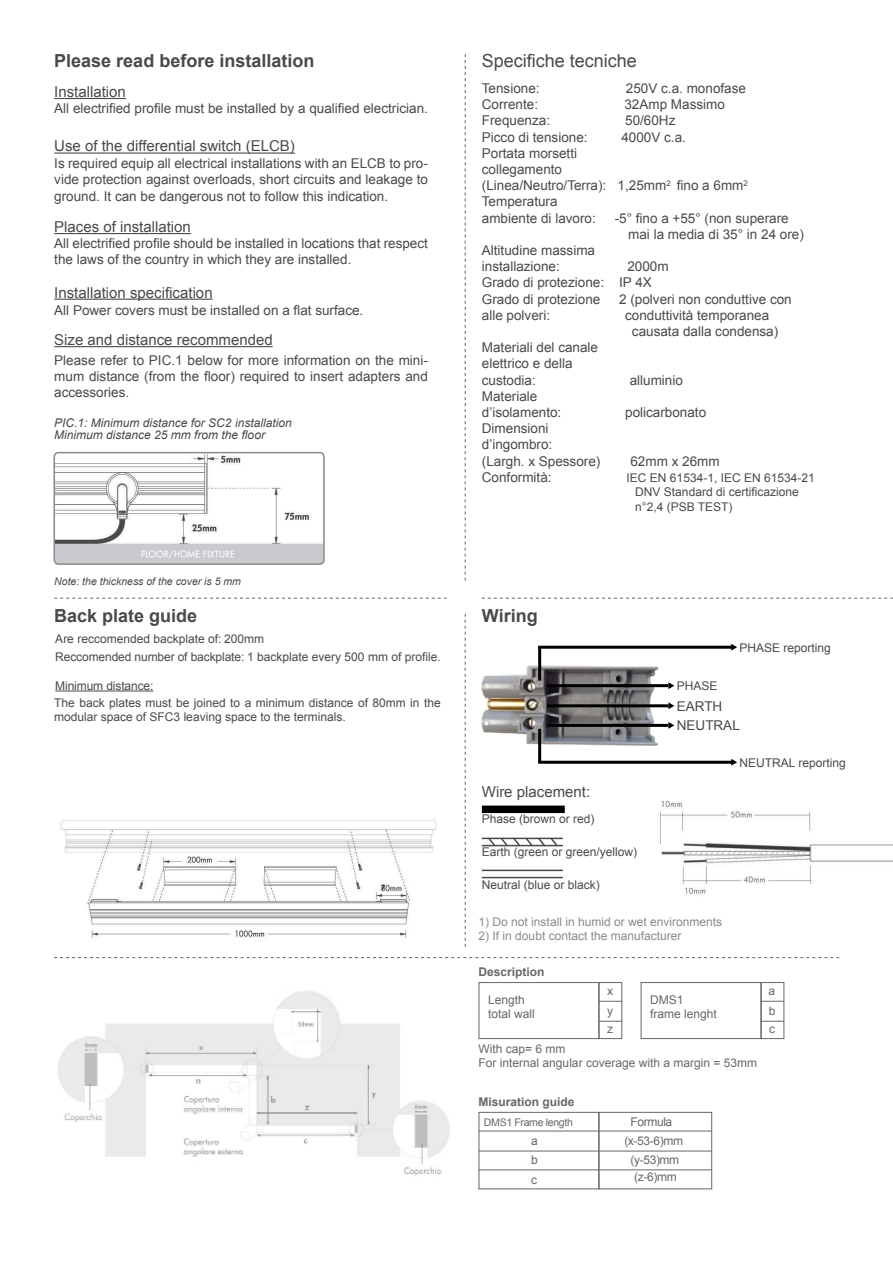
<style>
.page{position:relative;width:893px;height:1263px;background:#fff}
.page>*{position:absolute;margin:0;border:0;box-sizing:border-box;transform-origin:0 0}
.t1{font:700 18px "Arial";color:#494949}
.t2{font:18px "Arial";color:#494949}
.t3{font:15px "Arial";color:#494949}
.t4{font:13.5px/16.2px "Arial";color:#494949}
.t5{font:12px/14.4px "Arial";color:#494949}
.t6{font:12px/14.4px "Arial";color:#666769}
.t7{font:12px "Arial";color:#898a8c}
.t8{font:italic 12px/12px "Arial";color:#494949}
.t9{font:700 12px "Arial";color:#666769}
.t10{font:12px "Arial";letter-spacing:-.03em;color:#666769}
.t11{font:italic 10.5px "Arial";color:#494949}
.t12{font:10.5px "Arial";letter-spacing:-.03em;color:#666769}
.t13{font:7.5px "Arial";color:#000}
</style>
<div class="page">
<div style="left:479px;top:982px;width:120px;height:57px;border:1px solid #666769"></div>
<div style="left:479px;top:1112px;width:120px;height:77px;border:1px solid #666769"></div>
<div style="left:641px;top:982px;width:121px;height:57px;border:1px solid #666769"></div>
<div style="left:598px;top:982px;width:24px;height:57px;border:1px solid #666769"></div>
<div style="left:598px;top:1112px;width:114px;height:77px;border:1px solid #666769"></div>
<div style="left:760px;top:982px;width:24px;height:57px;border:1px solid #666769"></div>
<hr style="left:54px;top:98px;width:72px;height:1px;background:#494949">
<hr style="left:55px;top:690px;width:98px;height:1px;background:#494949">
<hr style="left:54px;top:153px;width:241px;height:1px;background:#494949">
<hr style="left:54px;top:233px;width:137px;height:1px;background:#494949">
<hr style="left:54px;top:299px;width:159px;height:1px;background:#494949">
<hr style="left:54px;top:346px;width:219px;height:1px;background:#494949">
<img style="left:54px;top:453px;width:268px;height:111px">
<div style="left:54px;top:452px;width:271px;height:113px;border:2px solid #898a8c;border-radius:4px"></div>
<svg style="left:465px;top:54px;width:1px;height:527px"></svg>
<svg style="left:465px;top:614px;width:1px;height:333px"></svg>
<svg style="left:54px;top:598px;width:393px;height:1px"></svg>
<svg style="left:54px;top:957px;width:785px;height:1px"></svg>
<svg style="left:482px;top:598px;width:411px;height:1px"></svg>
<img style="left:61px;top:820px;width:376px;height:118px">
<img style="left:482px;top:665px;width:176px;height:80px">
<hr style="left:547px;top:684px;width:121px;height:3px;background:#000">
<hr style="left:538px;top:646px;width:194px;height:3px;background:#000">
<hr style="left:538px;top:761px;width:194px;height:3px;background:#000">
<div style="left:482px;top:805px;width:83px;height:8px;background:#000"></div>
<hr style="left:538px;top:647px;width:3px;height:34px;background:#000">
<hr style="left:538px;top:729px;width:3px;height:33px;background:#000">
<hr style="left:547px;top:704px;width:121px;height:3px;background:#000">
<hr style="left:547px;top:724px;width:121px;height:3px;background:#000">
<svg style="left:668px;top:682px;width:6px;height:7px"></svg>
<svg style="left:731px;top:644px;width:6px;height:7px"></svg>
<svg style="left:731px;top:759px;width:6px;height:7px"></svg>
<svg style="left:668px;top:702px;width:6px;height:7px"></svg>
<svg style="left:668px;top:722px;width:6px;height:7px"></svg>
<hr style="left:482px;top:838px;width:81px;height:1px;background:#494949">
<hr style="left:482px;top:845px;width:81px;height:1px;background:#494949">
<svg style="left:487px;top:837px;width:72px;height:10px"></svg>
<hr style="left:482px;top:870px;width:81px;height:1px;background:#494949">
<hr style="left:482px;top:877px;width:81px;height:1px;background:#494949">
<img style="left:660px;top:801px;width:233px;height:93px">
<svg style="left:598px;top:1001px;width:24px;height:1px"></svg>
<hr style="left:479px;top:1131px;width:233px;height:1px;background:#666769">
<svg style="left:760px;top:1001px;width:24px;height:1px"></svg>
<svg style="left:598px;top:1021px;width:24px;height:1px"></svg>
<hr style="left:479px;top:1151px;width:233px;height:1px;background:#666769">
<hr style="left:479px;top:1169px;width:233px;height:1px;background:#666769">
<svg style="left:760px;top:1021px;width:24px;height:1px"></svg>
<img style="left:58px;top:991px;width:392px;height:185px">
<h1 class="t1" style="left:54px;top:49px;width:262px">Please read before installation</h1>
<h1 class="t2" style="left:482px;top:49px;width:157px">Specifiche tecniche</h1>
<p class="t3" style="left:54px;top:82px;width:73px">Installation</p>
<p class="t4" style="left:54px;top:100px;width:375px">All electrified profile must be installed by a qualified electrician.</p>
<p class="t3" style="left:54px;top:136px;width:242px">Use of the differential switch (ELCB)</p>
<p class="t4" style="left:54px;top:155px;width:375px;text-align:justify">Is required equip all electrical installations with an ELCB to pro&shy;vide protection against overloads, short circuits and leakage to ground. It can be dangerous not to follow this indication.</p>
<p class="t3" style="left:54px;top:217px;width:138px">Places of installation</p>
<p class="t4" style="left:54px;top:235px;width:375px">All electrified profile should be installed in locations that respect the laws of the country in which they are installed.</p>
<p class="t4" style="left:54px;top:302px;width:311px">All Power covers must be installed on a flat surface.</p>
<p class="t4" style="left:54px;top:352px;width:375px;text-align:justify">Please refer to PIC.1 below for more information on the mini&shy;mum distance (from the floor) required to insert adapters and accessories.</p>
<p class="t3" style="left:54px;top:282px;width:160px">Installation specification</p>
<p class="t3" style="left:54px;top:330px;width:220px">Size and distance recommended</p>
<p class="t8" style="left:54px;top:417px;width:239px">PIC.1: Minimum distance for SC2 installation<br>Minimum distance 25 mm from the floor</p>
<p class="t11" style="left:54px;top:575px;width:188px">Note: the thickness of the cover is 5 mm</p>
<p class="t4" style="left:482px;top:80px;width:59px">Tensione:</p>
<p class="t4" style="left:626px;top:80px;width:122px">250V c.a. monofase</p>
<p class="t4" style="left:482px;top:96px;width:58px">Corrente:</p>
<p class="t4" style="left:624px;top:96px;width:102px">32Amp Massimo</p>
<p class="t4" style="left:482px;top:113px;width:70px">Frequenza:</p>
<p class="t4" style="left:625px;top:113px;width:52px">50/60Hz</p>
<p class="t4" style="left:482px;top:129px;width:107px">Picco di tensione:</p>
<p class="t4" style="left:621px;top:129px;width:66px">4000V c.a.</p>
<p class="t4" style="left:482px;top:145px;width:268px">Portata morsetti<br>collegamento<br>(Linea/Neutro/Terra): 1,25mm<sup>2</sup> fino a 6mm<sup>2<br></sup>Temperatura<br>ambiente di lavoro:</p>
<p class="t4" style="left:628px;top:210px;width:177px;text-indent:-14px">-5° fino a +55° (non superare mai la media di 35° in 24 ore)</p>
<p class="t4" style="left:482px;top:242px;width:115px">Altitudine massima installazione:</p>
<p class="t4" style="left:482px;top:258px;width:188px;text-indent:146px">2000m<br>Grado di protezione: IP 4X<br>Grado di protezione</p>
<p class="t4" style="left:619px;top:291px;width:174px">2 (polveri non conduttive con</p>
<p class="t4" style="left:482px;top:307px;width:70px">alle polveri:</p>
<p class="t4" style="left:632px;top:307px;width:148px;text-indent:-7px">conduttività temporanea causata dalla condensa)</p>
<p class="t4" style="left:482px;top:339px;width:118px">Materiali del canale elettrico e della custodia:</p>
<p class="t4" style="left:630px;top:372px;width:55px">alluminio</p>
<p class="t4" style="left:482px;top:388px;width:81px">Materiale d’isolamento:</p>
<p class="t4" style="left:482px;top:420px;width:120px">Dimensioni d’ingombro:<br>(Largh. x Spessore)</p>
<p class="t4" style="left:625px;top:404px;width:83px">policarbonato</p>
<p class="t4" style="left:630px;top:453px;width:91px">62mm x 26mm</p>
<p class="t4" style="left:482px;top:469px;width:71px">Conformità:</p>
<p class="t5" style="left:635px;top:470px;width:181px;text-indent:-9px">IEC EN 61534-1, IEC EN 61534-21<br>DNV Standard di certificazione n°2,4 (PSB TEST)</p>
<h1 class="t1" style="left:54px;top:604px;width:145px">Back plate guide</h1>
<h1 class="t1" style="left:482px;top:604px;width:57px">Wiring</h1>
<p class="t5" style="left:55px;top:630px;width:387px;line-height:17.5px">Are reccomended backplate of: 200mm<br>Reccomended number of backplate: 1 backplate every 500 mm of profile.</p>
<p class="t5" style="left:55px;top:678px;width:100px">Minimum distance:</p>
<p class="t5" style="left:54px;top:696px;width:388px">The back plates must be joined to a minimum distance of 80mm in the modular space of SFC3 leaving space to the terminals.</p>
<p class="t13" style="left:381px;top:883px;width:6px">7</p>
<p class="t3" style="left:482px;top:782px;width:110px">Wire placement:</p>
<p class="t5" style="left:482px;top:812px;width:114px">Phase (brown or red)</p>
<p class="t5" style="left:482px;top:845px;width:157px">Earth (green or green/yellow)</p>
<p class="t5" style="left:482px;top:878px;width:120px">Neutral (blue or black)</p>
<p class="t5" style="left:677px;top:679px;width:42px">PHASE</p>
<p class="t5" style="left:739px;top:641px;width:93px">PHASE reporting</p>
<p class="t4" style="left:677px;top:696px;width:65px;line-height:19.5px">EARTH<br>NEUTRAL</p>
<p class="t5" style="left:739px;top:755px;width:108px">NEUTRAL reporting</p>
<p class="t7" style="left:479px;top:913px;width:245px">1) Do not install in humid or wet environments</p>
<p class="t7" style="left:479px;top:928px;width:204px">2) If in doubt contact the manufacturer</p>
<p class="t9" style="left:479px;top:964px;width:68px">Description</p>
<p class="t6" style="left:488px;top:992px;width:48px">Length total wall</p>
<p class="t6" style="left:607px;top:983px;width:7px">x</p>
<p class="t6" style="left:768px;top:983px;width:8px">a</p>
<p class="t6" style="left:607px;top:1003px;width:7px">y</p>
<p class="t6" style="left:769px;top:1003px;width:8px">b</p>
<p class="t6" style="left:607px;top:1021px;width:7px">z</p>
<p class="t6" style="left:769px;top:1021px;width:7px">c</p>
<p class="t6" style="left:650px;top:992px;width:68px">DMS1 frame lenght</p>
<p class="t6" style="left:479px;top:1041px;width:280px">With cap= 6 mm<br>For internal angular coverage with a margin = 53mm</p>
<p class="t9" style="left:479px;top:1094px;width:98px">Misuration guide</p>
<p class="t10" style="left:630px;top:1114px;width:43px">Formula</p>
<p class="t12" style="left:484px;top:1115px;width:90px">DMS1 Frame length</p>
<p class="t6" style="left:531px;top:1134px;width:8px">a</p>
<p class="t6" style="left:624px;top:1131px;width:60px;line-height:19.2px;text-align:center">(x-53-6)mm (y-53)mm</p>
<p class="t6" style="left:634px;top:1170px;width:44px">(z-6)mm</p>
<p class="t6" style="left:531px;top:1151px;width:8px;line-height:19.4px">b c</p>
</div>
